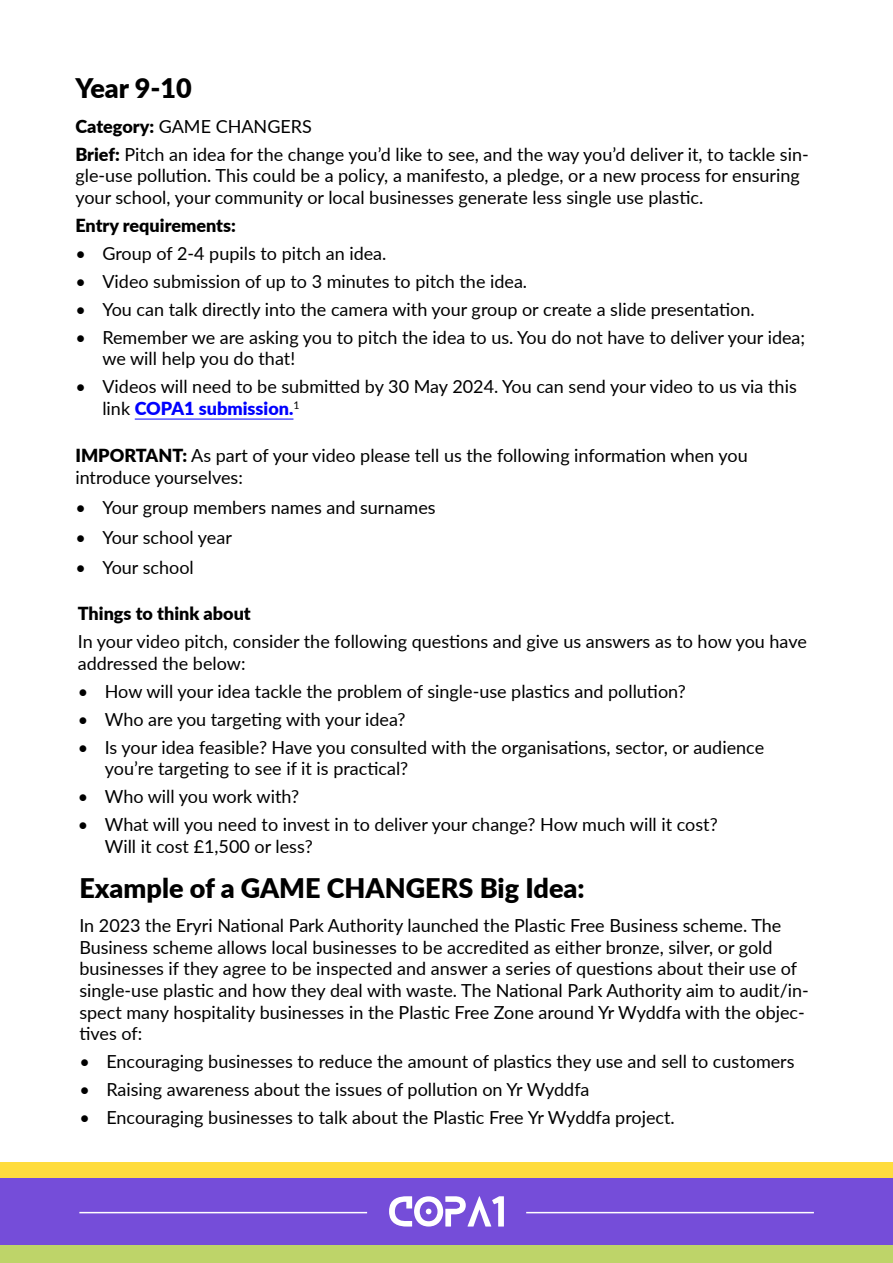
<style>
.page{position:relative;width:893px;height:1263px;background:#fff}
.page>*{position:absolute;margin:0;border:0;box-sizing:border-box;transform-origin:0 0}
.t1{font:900 27px "Lato";color:#000}
.t2{font:18px/21.6px "Lato";color:#000}
.t3{font:900 18px "Lato";color:#000}
.s1{font-weight:900}
.s2{font-weight:900;color:#0000fe}
</style>
<div class="page">
<hr style="left:135px;top:419px;width:158px;height:1px;background:#0000fe">
<div style="left:0;top:1161px;width:893px;height:27px;background:#ffdc3d"></div>
<div style="left:0;top:1178px;width:893px;height:85px;background:#754dd9"></div>
<div style="left:0;top:1245px;width:893px;height:18px;background:#bed469"></div>
<hr style="left:79px;top:1212px;width:288px;height:1px;background:#fff">
<hr style="left:526px;top:1212px;width:288px;height:1px;background:#fff">
<svg style="left:389px;top:1196px;width:115px;height:30px"></svg>
<h1 class="t1" style="left:75px;top:68px;width:118px">Year 9-10</h1>
<p class="t2" style="left:75px;top:111px;width:735px;line-height:27.9px"><span class="s1">Category:</span> GAME CHANGERS<br><span class="s1">Brief:</span> Pitch an idea for the change you’d like to see, and the way you’d deliver it, to tackle sin-</p>
<p class="t2" style="left:75px;top:164px;width:726px">gle-use pollution. This could be a policy, a manifesto, a pledge, or a new process for ensuring your school, your community or local businesses generate less single use plastic.</p>
<p class="t3" style="left:75px;top:212px;width:162px">Entry requirements:</p>
<p class="t2" style="left:75px;top:242px;width:313px">• Group of 2-4 pupils to pitch an idea.</p>
<p class="t2" style="left:75px;top:270px;width:453px">• Video submission of up to 3 minutes to pitch the idea.</p>
<p class="t2" style="left:75px;top:298px;width:681px">• You can talk directly into the camera with your group or create a slide presentation.</p>
<p class="t2" style="left:102px;top:326px;width:704px;text-indent:-27px">• Remember we are asking you to pitch the idea to us. You do not have to deliver your idea; we will help you do that!</p>
<p class="t2" style="left:102px;top:375px;width:696px;text-indent:-27px">• Videos will need to be submitted by 30 May 2024. You can send your video to us via this link <span class="s2">COPA1 submission.</span><sup>1</sup></p>
<p class="t2" style="left:75px;top:444px;width:674px"><span class="s1">IMPORTANT:</span> As part of your video please tell us the following information when you introduce yourselves:</p>
<p class="t2" style="left:75px;top:496px;width:362px">• Your group members names and surnames</p>
<p class="t2" style="left:75px;top:526px;width:158px">• Your school year</p>
<p class="t2" style="left:75px;top:556px;width:120px">• Your school</p>
<p class="t3" style="left:78px;top:600px;width:175px">Things to think about</p>
<p class="t2" style="left:78px;top:630px;width:731px">In your video pitch, consider the following questions and give us answers as to how you have addressed the below:</p>
<p class="t2" style="left:78px;top:679px;width:610px">• How will your idea tackle the problem of single-use plastics and pollution?</p>
<p class="t2" style="left:78px;top:707px;width:329px">• Who are you targeting with your idea?</p>
<p class="t2" style="left:105px;top:735px;width:661px;text-indent:-27px">• Is your idea feasible? Have you consulted with the organisations, sector, or audience you’re targeting to see if it is practical?</p>
<p class="t2" style="left:78px;top:785px;width:223px">• Who will you work with?</p>
<p class="t2" style="left:105px;top:813px;width:614px;text-indent:-27px">• What will you need to invest in to deliver your change? How much will it cost?<br>Will it cost £1,500 or less?</p>
<h1 class="t1" style="left:79px;top:867px;width:507px">Example of a GAME CHANGERS Big Idea:</h1>
<p class="t2" style="left:79px;top:914px;width:731px">In 2023 the Eryri National Park Authority launched the Plastic Free Business scheme. The Business scheme allows local businesses to be accredited as either bronze, silver, or gold businesses if they agree to be inspected and answer a series of questions about their use of single-use plastic and how they deal with waste. The National Park Authority aim to audit/in&shy;spect many hospitality businesses in the Plastic Free Zone around Yr Wyddfa with the objec&shy;tives of:</p>
<p class="t2" style="left:79px;top:1050px;width:717px">• Encouraging businesses to reduce the amount of plastics they use and sell to customers</p>
<p class="t2" style="left:79px;top:1078px;width:512px">• Raising awareness about the issues of pollution on Yr Wyddfa</p>
<p class="t2" style="left:79px;top:1106px;width:597px">• Encouraging businesses to talk about the Plastic Free Yr Wyddfa project.</p>
</div>
